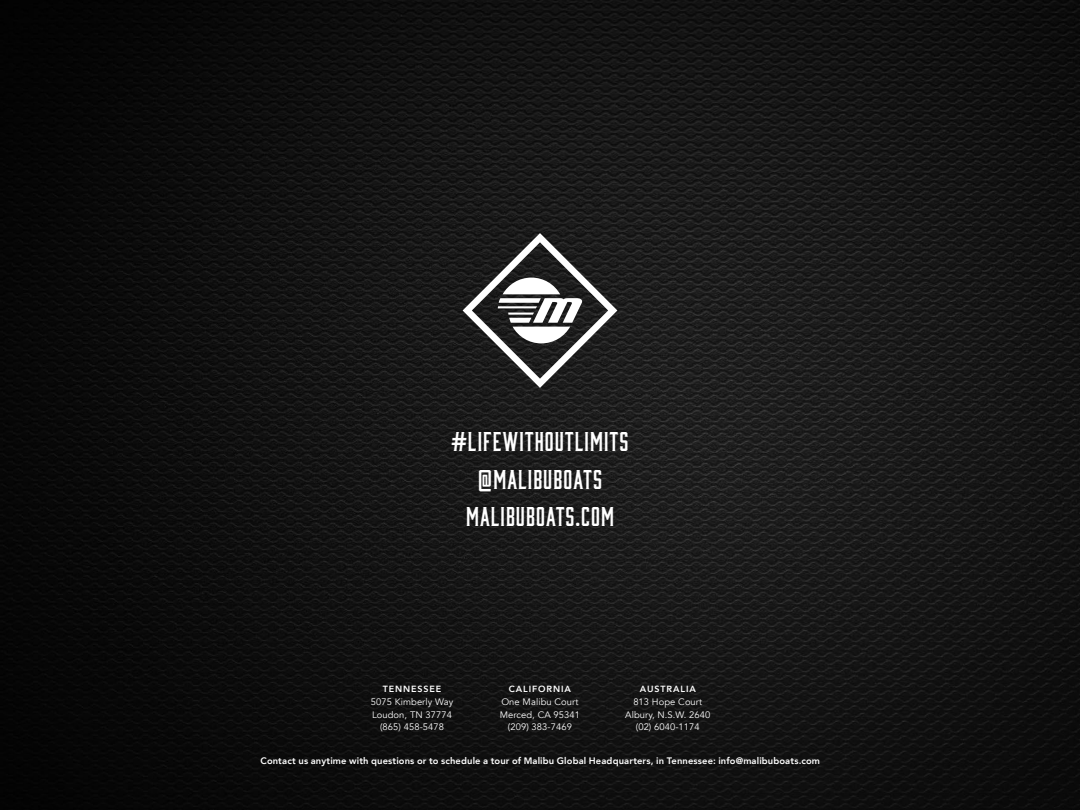
<style>
.page{position:relative;width:1080px;height:810px;background:#fff}
.page>*{position:absolute;margin:0;border:0;box-sizing:border-box;transform-origin:0 0}
.t1{font:25px/37.5px "Bourbon";letter-spacing:.04em;color:#fff;text-align:center}
.t2{font:9.38px/12.6px "Avenir";letter-spacing:.01em;color:#fff;text-align:center}
.t3{font:800 9.38px "Avenir";letter-spacing:.015em;color:#fff}
.t4{font:800 9px "Avenir";letter-spacing:.1em;color:#fff}
</style>
<div class="page">
<img style="left:0;top:0;width:1080px;height:810px">
<svg style="left:463px;top:233px;width:154px;height:155px"></svg>
<h1 class="t1" style="left:451px;top:422px;width:179px">#LIFEWITHOUTLIMITS @MALIBUBOATS<br>MALIBUBOATS.COM</h1>
<p class="t4" style="left:509px;top:682px;width:64px">CALIFORNIA</p>
<p class="t2" style="left:500px;top:696px;width:82px">One Malibu Court<br>Merced, CA 95341 (209) 383-7469</p>
<p class="t4" style="left:640px;top:682px;width:58px">AUSTRALIA</p>
<p class="t2" style="left:625px;top:696px;width:87px">813 Hope Court<br>Albury, N.S.W. 2640 (02) 6040-1174</p>
<p class="t3" style="left:260px;top:753px;width:561px">Contact us anytime with questions or to schedule a tour of Malibu Global Headquarters, in Tennessee: info@malibuboats.com</p>
<p class="t4" style="left:383px;top:682px;width:60px">TENNESSEE</p>
<p class="t2" style="left:371px;top:696px;width:84px">5075 Kimberly Way<br>Loudon, TN 37774 (865) 458-5478</p>
</div>
